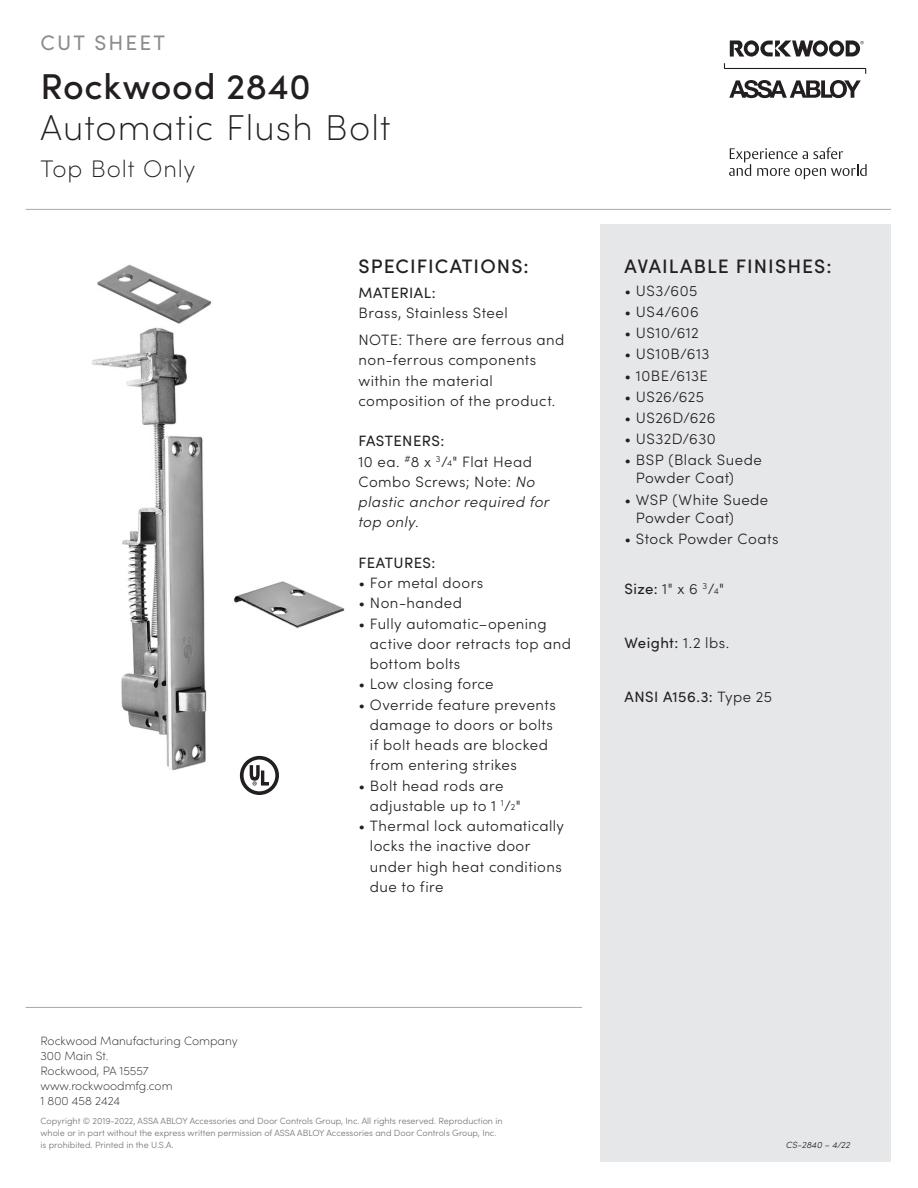
<style>
.page{position:relative;width:918px;height:1188px;background:#fff}
.page>*{position:absolute;margin:0;border:0;box-sizing:border-box;transform-origin:0 0}
.Product_Line{font:200 36px "Sofia Pro";letter-spacing:.03em;color:#231f20}
.CS_Headline{font:500 36px "Sofia Pro";letter-spacing:.02em;color:#231f20}
.Description{font:200 24px "Sofia Pro";letter-spacing:.035em;color:#231f20}
.t1{font:21px "Sofia Pro";letter-spacing:.1em;color:#8a8c8f}
.Headline{font:500 19.5px "Sofia Pro";letter-spacing:.055em;color:#231f20}
.Body_Copy{font:300 15px/20.2px "Sofia Pro";letter-spacing:.03em;color:#231f20}
.Subhead2{font:300 15px/18px "Sofia Pro";letter-spacing:.03em;color:#231f20}
.Body_Copy_2{font:15px "Sofia Pro";letter-spacing:.03em;color:#231f20}
.Subhead{font:15px "Sofia Pro";letter-spacing:.03em;color:#231f20}
.Body_Copy_2-2{font:300 15px "Sofia Pro";color:#231f20}
.t2{font:200 12px/15px "Sofia Pro";color:#231f20}
.t3{font:300 9px/12px "Sofia Pro";color:#727477}
.t4{font:italic 300 9px "Sofia Pro";letter-spacing:.015em;color:#231f20}
.s1{font-size:9px}
.s2{font-style:italic}
.s3{font-weight:400}
.s4{font-weight:300}
</style>
<div class="page">
<hr style="left:26px;top:1007px;width:556px;height:1px;background:#a8a9ad">
<hr style="left:26px;top:209px;width:865px;height:1px;background:#a8a9ad">
<div style="left:600px;top:225px;width:291px;height:937px;background:#e6e7e9"></div>
<svg style="left:724px;top:63px;width:142px;height:11px"></svg>
<svg style="left:729px;top:80px;width:132px;height:18px"></svg>
<svg style="left:730px;top:40px;width:134px;height:17px"></svg>
<svg style="left:729px;top:147px;width:138px;height:32px"></svg>
<img style="left:92px;top:264px;width:253px;height:511px">
<svg style="left:240px;top:756px;width:39px;height:39px"></svg>
<h3 class="t1" style="left:41px;top:28px;width:126px">CUT SHEET</h3>
<p class="CS_Headline" style="left:41px;top:60px;width:272px">Rockwood 2840</p>
<p class="Product_Line" style="left:41px;top:102px;width:352px">Automatic Flush Bolt</p>
<p class="Description" style="left:41px;top:152px;width:156px">Top Bolt Only</p>
<p class="Headline" style="left:359px;top:252px;width:172px">SPECIFICATIONS:</p>
<p class="Subhead" style="left:358px;top:282px;width:79px">MATERIAL:</p>
<p class="Body_Copy" style="left:358px;top:302px;width:151px">Brass, Stainless Steel</p>
<p class="Body_Copy" style="left:358px;top:329px;width:207px">NOTE: There are ferrous and non-ferrous components within the material composition of the product.</p>
<p class="Subhead" style="left:358px;top:430px;width:87px">FASTENERS:</p>
<p class="Body_Copy" style="left:358px;top:450px;width:193px">10 ea. <sup>#</sup>8 x <sup>3</sup>/<span class="s1">4</span>" Flat Head<br>Combo Screws; Note: <span class="s2">No plastic anchor required for top only</span>.</p>
<p class="Subhead" style="left:358px;top:552px;width:78px">FEATURES:</p>
<p class="Body_Copy" style="left:358px;top:572px;width:126px">• For metal doors</p>
<p class="Body_Copy" style="left:358px;top:592px;width:105px">• Non-handed</p>
<p class="Body_Copy" style="left:370px;top:612px;width:203px;text-indent:-11px">• Fully automatic–opening active door retracts top and bottom bolts</p>
<p class="Body_Copy" style="left:358px;top:673px;width:137px">• Low closing force</p>
<p class="Body_Copy" style="left:370px;top:693px;width:187px;text-indent:-11px">• Override feature prevents damage to doors or bolts if bolt heads are blocked from entering strikes</p>
<p class="Body_Copy" style="left:370px;top:774px;width:152px;text-indent:-11px">• Bolt head rods are adjustable up to 1 <sup>1</sup>/<span class="s1">2</span>"</p>
<p class="Body_Copy" style="left:370px;top:815px;width:196px;text-indent:-11px">• Thermal lock automatically locks the inactive door under high heat conditions due to fire</p>
<p class="Headline" style="left:625px;top:252px;width:208px">AVAILABLE FINISHES:</p>
<p class="Subhead2" style="left:625px;top:280px;width:74px">• US3/605</p>
<p class="Subhead2" style="left:625px;top:302px;width:76px">• US4/606</p>
<p class="Subhead2" style="left:625px;top:323px;width:76px">• US10/612</p>
<p class="Subhead2" style="left:625px;top:344px;width:86px">• US10B/613</p>
<p class="Subhead2" style="left:625px;top:365px;width:85px">• 10BE/613E</p>
<p class="Subhead2" style="left:625px;top:387px;width:81px">• US26/625</p>
<p class="Subhead2" style="left:625px;top:408px;width:92px">• US26D/626</p>
<p class="Subhead2" style="left:625px;top:429px;width:93px">• US32D/630</p>
<p class="Subhead2" style="left:636px;top:450px;width:127px;text-indent:-11px">• BSP (Black Suede<br>Powder Coat)</p>
<p class="Subhead2" style="left:636px;top:490px;width:134px;text-indent:-11px">• WSP (White Suede<br>Powder Coat)</p>
<p class="Subhead2" style="left:625px;top:529px;width:155px">• Stock Powder Coats</p>
<p class="Body_Copy_2-2" style="left:625px;top:578px;width:101px"><span class="s3">Size:</span> 1" x 6 <sup>3</sup>/<span class="s1">4</span>"</p>
<p class="Body_Copy_2" style="left:625px;top:632px;width:106px">Weight: <span class="s4">1.2 lbs.</span></p>
<p class="Body_Copy_2" style="left:625px;top:686px;width:149px">ANSI A156.3: <span class="s4">Type 25</span></p>
<p class="t2" style="left:40px;top:1033px;width:199px">Rockwood Manufacturing Company<br>300 Main St.<br>Rockwood, PA 15557 www.rockwoodmfg.com<br>1 800 458 2424</p>
<p class="t3" style="left:40px;top:1114px;width:464px">Copyright © 2019-2022, ASSA ABLOY Accessories and Door Controls Group, Inc. All rights reserved. Reproduction in whole or in part without the express written permission of ASSA ABLOY Accessories and Door Controls Group, Inc. is prohibited. Printed in the U.S.A.</p>
<p class="t4" style="left:786px;top:1138px;width:66px">CS-2840 – 4/22</p>
</div>
